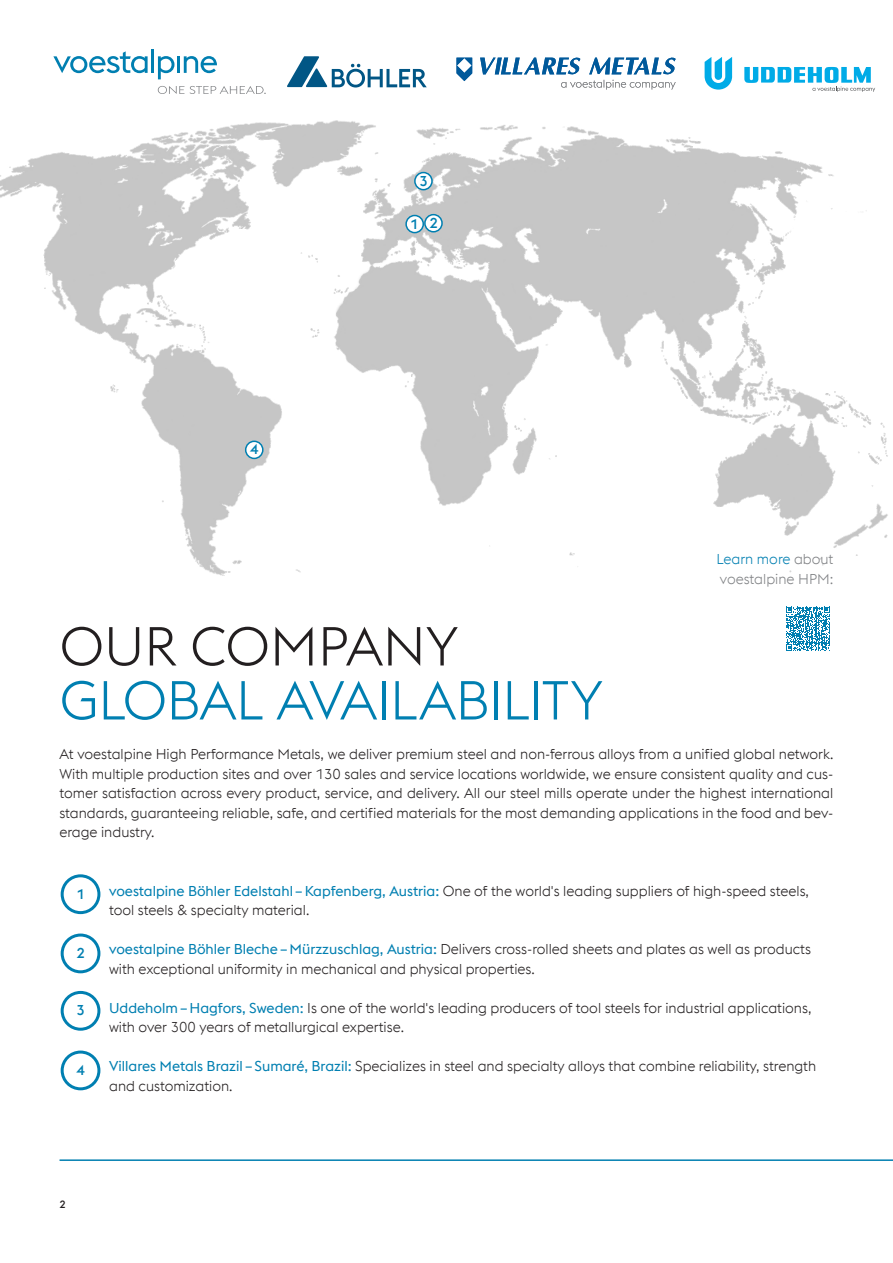
<style>
.page{position:relative;width:893px;height:1263px;background:#fff}
.page>*{position:absolute;margin:0;border:0;box-sizing:border-box;transform-origin:0 0}
.Headline_blue_36pt{font:300 54px "voestalpine";letter-spacing:-.01em;color:#007fb1}
.Headline_black_36pt{font:300 54px "voestalpine";color:#231f20}
.Title_in_text_blue_9_5pt{font:300 14.25px/19.5px "voestalpine";color:#231f20}
.Copy_text_black{font:300 14.25px/19.5px "voestalpine";color:#231f20;text-align:justify}
.Copy_text_right{font:300 14.25px "voestalpine";color:#808285}
.Copy_text_right-2{font:300 14.25px "voestalpine";color:#007fb1}
.Number_blue_left{font:500 14.25px "voestalpine";color:#007fb1}
.Number_blue{font:500 14.25px "voestalpine";color:#007fb1}
.t1{font:500 10.5px "voestalpine";color:#231f20}
.s1{color:#808285}
.s2{font-weight:400;color:#007fb1}
</style>
<div class="page">
<hr style="left:60px;top:1159px;width:833px;height:2px;background:#007fb1">
<img style="left:0;top:49px;width:888px;height:558px">
<div style="left:246px;top:441px;width:17px;height:17px;background:#fff;border-radius:50%"></div>
<div style="left:245px;top:441px;width:19px;height:18px;border:2px solid #007fb1;border-radius:50%"></div>
<svg style="left:786px;top:607px;width:44px;height:44px"></svg>
<div style="left:406px;top:215px;width:17px;height:18px;background:#fff;border-radius:50%"></div>
<div style="left:405px;top:215px;width:19px;height:18px;border:2px solid #007fb1;border-radius:50%"></div>
<div style="left:425px;top:215px;width:17px;height:17px;background:#fff;border-radius:50%"></div>
<div style="left:424px;top:214px;width:19px;height:18px;border:2px solid #007fb1;border-radius:50%"></div>
<div style="left:415px;top:173px;width:17px;height:17px;background:#fff;border-radius:50%"></div>
<div style="left:414px;top:172px;width:19px;height:18px;border:2px solid #007fb1;border-radius:50%"></div>
<svg style="left:53px;top:51px;width:95px;height:22px"></svg>
<hr style="left:151px;top:50px;width:3px;height:23px;background:#007fb1">
<svg style="left:158px;top:56px;width:16px;height:23px"></svg>
<hr style="left:177px;top:56px;width:3px;height:17px;background:#007fb1">
<svg style="left:184px;top:56px;width:33px;height:17px"></svg>
<svg style="left:158px;top:86px;width:26px;height:8px"></svg>
<svg style="left:190px;top:86px;width:76px;height:8px"></svg>
<svg style="left:287px;top:56px;width:140px;height:32px"></svg>
<svg style="left:456px;top:58px;width:16px;height:23px"></svg>
<svg style="left:480px;top:56px;width:196px;height:34px"></svg>
<svg style="left:705px;top:57px;width:27px;height:33px"></svg>
<svg style="left:744px;top:67px;width:131px;height:25px"></svg>
<div style="left:61px;top:991px;width:39px;height:40px;border:3px solid #007fb1;border-radius:50%"></div>
<div style="left:61px;top:874px;width:39px;height:40px;border:3px solid #007fb1;border-radius:50%"></div>
<div style="left:61px;top:933px;width:39px;height:40px;border:3px solid #007fb1;border-radius:50%"></div>
<div style="left:61px;top:1050px;width:39px;height:40px;border:3px solid #007fb1;border-radius:50%"></div>
<p class="Number_blue_left" style="left:419px;top:172px;width:10px">3</p>
<p class="Number_blue_left" style="left:250px;top:441px;width:10px">4</p>
<p class="Number_blue_left" style="left:410px;top:215px;width:10px">1</p>
<p class="Number_blue_left" style="left:429px;top:214px;width:10px">2</p>
<p class="Headline_black_36pt" style="left:60px;top:615px;width:400px">OUR COMPANY</p>
<p class="Headline_blue_36pt" style="left:60px;top:669px;width:545px">GLOBAL AVAILABILITY</p>
<p class="Copy_text_right-2" style="left:717px;top:551px;width:118px">Learn more <span class="s1">about</span></p>
<p class="Copy_text_right" style="left:720px;top:570px;width:115px">voestalpine HPM:</p>
<p class="Copy_text_black" style="left:59px;top:744px;width:775px">At voestalpine High Performance Metals, we deliver premium steel and non-ferrous alloys from a unified global network.<br>With multiple production sites and over 130 sales and service locations worldwide, we ensure consistent quality and cus&shy;tomer satisfaction across every product, service, and delivery. All our steel mills operate under the highest international standards, guaranteeing reliable, safe, and certified materials for the most demanding applications in the food and bev&shy;erage industry.</p>
<p class="Number_blue" style="left:76px;top:885px;width:10px">1</p>
<p class="Title_in_text_blue_9_5pt" style="left:109px;top:881px;width:701px"><span class="s2">voestalpine Böhler Edelstahl–Kapfenberg, Austria:</span> One of the world's leading suppliers of high-speed steels, tool steels &amp; specialty material.</p>
<p class="Number_blue" style="left:76px;top:944px;width:10px">2</p>
<p class="Title_in_text_blue_9_5pt" style="left:109px;top:939px;width:703px"><span class="s2">voestalpine Böhler Bleche–Mürzzuschlag, Austria:</span> Delivers cross-rolled sheets and plates as well as products with exceptional uniformity in mechanical and physical properties.</p>
<p class="Number_blue" style="left:76px;top:1001px;width:10px">3</p>
<p class="Title_in_text_blue_9_5pt" style="left:109px;top:998px;width:704px"><span class="s2">Uddeholm–Hagfors, Sweden:</span> Is one of the world's leading producers of tool steels for industrial applications, with over 300 years of metallurgical expertise.</p>
<p class="Number_blue" style="left:76px;top:1061px;width:10px">4</p>
<p class="Title_in_text_blue_9_5pt" style="left:109px;top:1056px;width:709px"><span class="s2">Villares Metals Brazil–Sumaré, Brazil:</span> Specializes in steel and specialty alloys that combine reliability, strength and customization.</p>
<p class="t1" style="left:60px;top:1197px;width:8px">2</p>
</div>
